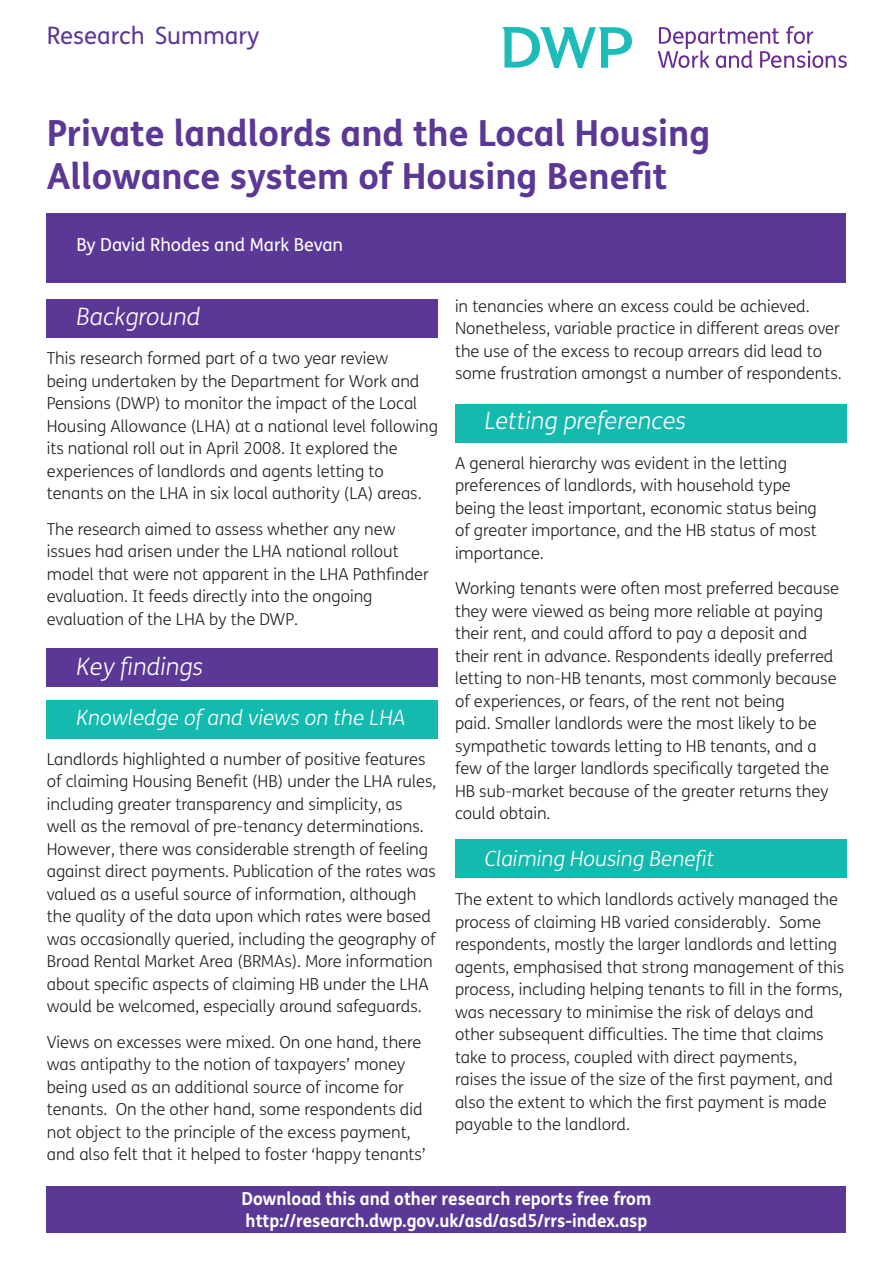
<style>
.page{position:relative;width:893px;height:1263px;background:#fff}
.page>*{position:absolute;margin:0;border:0;box-sizing:border-box;transform-origin:0 0}
.t1{font:700 36px/43.2px "FS Me";color:#5b3896}
.t2{font:italic 300 24px "FS Me";color:#fff}
.t3{font:24px "FS Me";color:#5b3896}
.t4{font:italic 300 21px "FS Me";color:#fff}
.t5{font:700 18px/21.6px "FS Me";color:#fff;scale:.95 1}
.t6{font:18px "FS Me";color:#fff}
.t7{font:300 16.5px/22.5px "FS Me";color:#231f20}
</style>
<div class="page">
<svg style="left:502px;top:26px;width:345px;height:43px"></svg>
<div style="left:455px;top:839px;width:391px;height:38px;background:#15baaf"></div>
<div style="left:455px;top:404px;width:391px;height:39px;background:#15baaf"></div>
<div style="left:47px;top:648px;width:391px;height:38px;background:#5b3896"></div>
<div style="left:47px;top:700px;width:391px;height:39px;background:#15baaf"></div>
<div style="left:47px;top:299px;width:391px;height:39px;background:#5b3896"></div>
<div style="left:47px;top:213px;width:799px;height:69px;background:#5b3896"></div>
<div style="left:47px;top:1186px;width:799px;height:47px;background:#5b3896"></div>
<h2 class="t3" style="left:47px;top:19px;width:214px">Research Summary</h2>
<h1 class="t1" style="left:47px;top:110px;width:665px">Private landlords and the Local Housing<br>Allowance system of Housing Benefit</h1>
<p class="t6" style="left:77px;top:233px;width:268px">By David Rhodes and Mark Bevan</p>
<h2 class="t2" style="left:77px;top:300px;width:125px">Background</h2>
<p class="t7" style="left:47px;top:347px;width:393px">This research formed part of a two year review<br>being undertaken by the Department for Work and Pensions (DWP) to monitor the impact of the Local Housing Allowance (LHA) at a national level following its national roll out in April 2008. It explored the experiences of landlords and agents letting to tenants on the LHA in six local authority (LA) areas.</p>
<p class="t7" style="left:47px;top:517px;width:384px">The research aimed to assess whether any new issues had arisen under the LHA national rollout model that were not apparent in the LHA Pathfinder evaluation. It feeds directly into the ongoing evaluation of the LHA by the DWP.</p>
<h2 class="t2" style="left:77px;top:650px;width:128px">Key findings</h2>
<p class="t4" style="left:77px;top:704px;width:331px">Knowledge of and views on the LHA</p>
<p class="t7" style="left:47px;top:747px;width:391px">Landlords highlighted a number of positive features of claiming Housing Benefit (HB) under the LHA rules, including greater transparency and simplicity, as well as the removal of pre-tenancy determinations.<br>However, there was considerable strength of feeling against direct payments. Publication of the rates was valued as a useful source of information, although the quality of the data upon which rates were based was occasionally queried, including the geography of Broad Rental Market Area (BRMAs). More information about specific aspects of claiming HB under the LHA would be welcomed, especially around safeguards.</p>
<p class="t7" style="left:47px;top:1030px;width:380px">Views on excesses were mixed. On one hand, there was antipathy to the notion of taxpayers’ money being used as an additional source of income for tenants. On the other hand, some respondents did not object to the principle of the excess payment, and also felt that it helped to foster ‘happy tenants’</p>
<p class="t7" style="left:455px;top:294px;width:388px">in tenancies where an excess could be achieved.<br>Nonetheless, variable practice in different areas over the use of the excess to recoup arrears did lead to some frustration amongst a number of respondents.</p>
<h2 class="t2" style="left:485px;top:404px;width:203px">Letting preferences</h2>
<p class="t7" style="left:455px;top:451px;width:363px">A general hierarchy was evident in the letting preferences of landlords, with household type being the least important, economic status being of greater importance, and the HB status of most importance.</p>
<p class="t7" style="left:455px;top:577px;width:385px">Working tenants were often most preferred because they were viewed as being more reliable at paying their rent, and could afford to pay a deposit and their rent in advance. Respondents ideally preferred letting to non-HB tenants, most commonly because of experiences, or fears, of the rent not being<br>paid. Smaller landlords were the most likely to be sympathetic towards letting to HB tenants, and a few of the larger landlords specifically targeted the HB sub-market because of the greater returns they could obtain.</p>
<p class="t4" style="left:485px;top:844px;width:231px">Claiming Housing Benefit</p>
<p class="t7" style="left:455px;top:887px;width:391px">The extent to which landlords actively managed the process of claiming HB varied considerably. Some respondents, mostly the larger landlords and letting agents, emphasised that strong management of this process, including helping tenants to fill in the forms, was necessary to minimise the risk of delays and other subsequent difficulties. The time that claims take to process, coupled with direct payments,<br>raises the issue of the size of the first payment, and also the extent to which the first payment is made payable to the landlord.</p>
<p class="t5" style="left:242px;top:1187px;width:433px">Download this and other research reports free from http://research.dwp.gov.uk/asd/asd5/rrs-index.asp</p>
</div>
